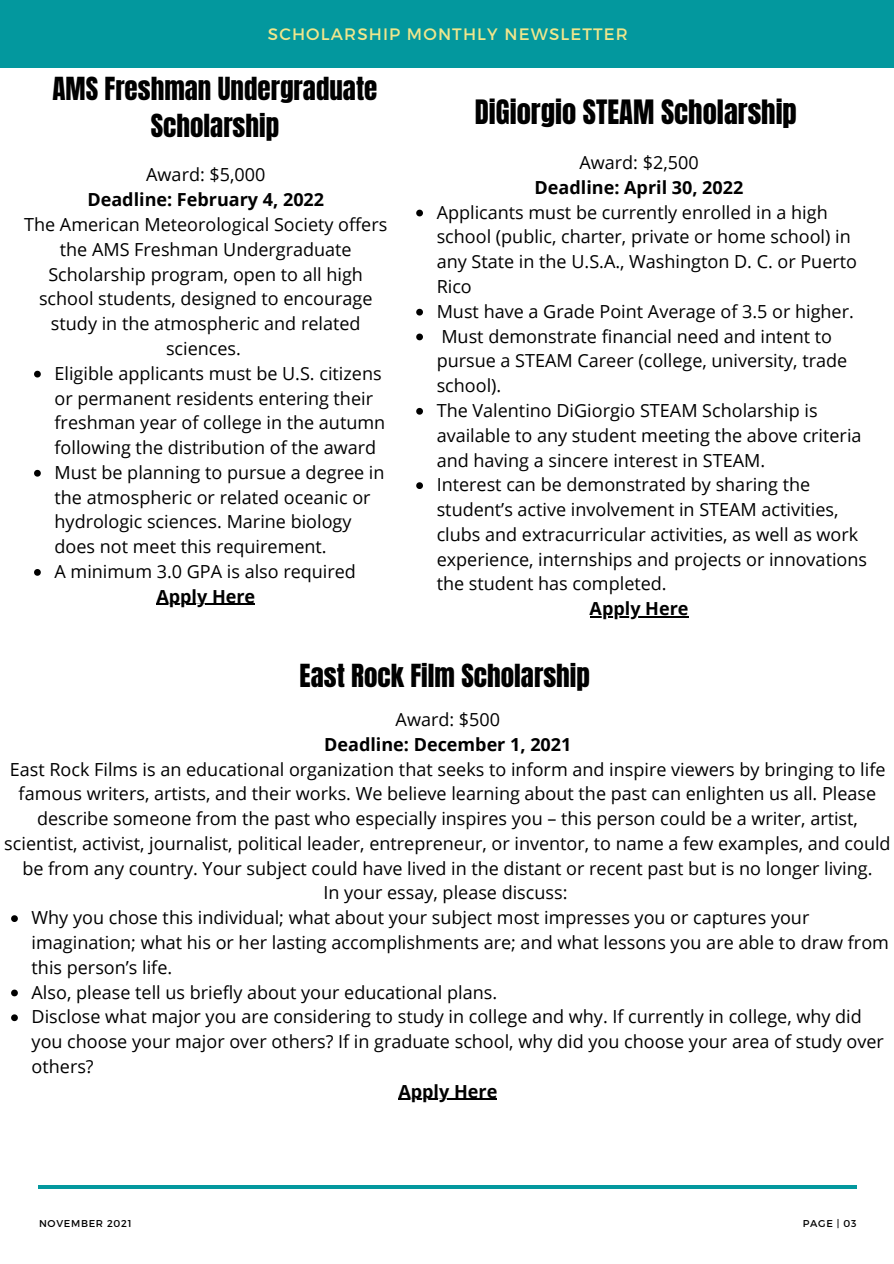
<style>
.page{position:relative;width:894px;height:1264px;background:#fff}
.page>*{position:absolute;margin:0;border:0;box-sizing:border-box;transform-origin:0 0}
.t1{font:28.5px "Anton";color:#000}
.t2{font:27px/37.2px "Anton";color:#000;text-align:center}
.t3{font:18px/24.8px "Open Sans";color:#000}
.t4{font:700 18px "Open Sans";color:#000}
.t5{font:16.5px "Montserrat";letter-spacing:.07em;color:#f0e68c}
.t6{font:9.9px "Montserrat";letter-spacing:.07em;color:#000}
</style>
<div class="page">
<div style="left:0;top:0;width:893px;height:68px;background:#03989e"></div>
<hr style="left:38px;top:1185px;width:818px;height:3px;background:#03989e">
<svg style="left:416px;top:210px;width:7px;height:6px"></svg>
<svg style="left:416px;top:309px;width:7px;height:6px"></svg>
<svg style="left:416px;top:333px;width:7px;height:7px"></svg>
<svg style="left:416px;top:408px;width:7px;height:6px"></svg>
<svg style="left:416px;top:482px;width:7px;height:7px"></svg>
<hr style="left:589px;top:616px;width:99px;height:1px;background:#000">
<svg style="left:34px;top:371px;width:7px;height:6px"></svg>
<svg style="left:34px;top:470px;width:7px;height:6px"></svg>
<svg style="left:34px;top:569px;width:7px;height:6px"></svg>
<hr style="left:156px;top:604px;width:99px;height:1px;background:#000">
<svg style="left:11px;top:915px;width:7px;height:7px"></svg>
<svg style="left:11px;top:989px;width:7px;height:7px"></svg>
<svg style="left:11px;top:1014px;width:7px;height:7px"></svg>
<hr style="left:398px;top:1098px;width:99px;height:1px;background:#000">
<p class="t5" style="left:268px;top:23px;width:361px">SCHOLARSHIP MONTHLY NEWSLETTER</p>
<p class="t2" style="left:52px;top:71px;width:326px">AMS Freshman Undergraduate<br>Scholarship</p>
<p class="t3" style="left:146px;top:162px;width:121px">Award: $5,000</p>
<p class="t4" style="left:87px;top:187px;width:238px">Deadline: February 4, 2022</p>
<p class="t3" style="left:24px;top:212px;width:364px;text-align:center">The American Meteorological Society offers the AMS Freshman Undergraduate Scholarship program, open to all high school students, designed to encourage study in the atmospheric and related sciences.</p>
<p class="t3" style="left:55px;top:360px;width:332px">Eligible applicants must be U.S. citizens or permanent residents entering their freshman year of college in the autumn following the distribution of the award</p>
<p class="t3" style="left:55px;top:459px;width:331px">Must be planning to pursue a degree in the atmospheric or related oceanic or hydrologic sciences. Marine biology does not meet this requirement.</p>
<p class="t3" style="left:55px;top:558px;width:303px">A minimum 3.0 GPA is also required</p>
<p class="t4" style="left:156px;top:583px;width:100px">Apply Here</p>
<p class="t1" style="left:474px;top:91px;width:323px">DiGiorgio STEAM Scholarship</p>
<p class="t3" style="left:579px;top:150px;width:121px">Award: $2,500</p>
<p class="t4" style="left:534px;top:175px;width:210px">Deadline: April 30, 2022</p>
<p class="t3" style="left:436px;top:199px;width:422px">Applicants must be currently enrolled in a high school (public, charter, private or home school) in any State in the U.S.A., Washington D. C. or Puerto Rico</p>
<p class="t3" style="left:436px;top:298px;width:418px">Must have a Grade Point Average of 3.5 or higher.</p>
<p class="t3" style="left:436px;top:323px;width:412px">Must demonstrate financial need and intent to pursue a STEAM Career (college, university, trade school).</p>
<p class="t3" style="left:436px;top:397px;width:426px">The Valentino DiGiorgio STEAM Scholarship is available to any student meeting the above criteria and having a sincere interest in STEAM.</p>
<p class="t3" style="left:436px;top:472px;width:432px">Interest can be demonstrated by sharing the student’s active involvement in STEAM activities, clubs and extracurricular activities, as well as work experience, internships and projects or innovations the student has completed.</p>
<p class="t4" style="left:589px;top:596px;width:100px">Apply Here</p>
<p class="t2" style="left:299px;top:657px;width:292px">East Rock Film Scholarship</p>
<p class="t3" style="left:395px;top:706px;width:106px">Award: $500</p>
<p class="t4" style="left:324px;top:731px;width:249px">Deadline: December 1, 2021</p>
<p class="t3" style="left:4px;top:756px;width:887px;text-align:center">East Rock Films is an educational organization that seeks to inform and inspire viewers by bringing to life famous writers, artists, and their works. We believe learning about the past can enlighten us all. Please describe someone from the past who especially inspires you – this person could be a writer, artist, scientist, activist, journalist, political leader, entrepreneur, or inventor, to name a few examples, and could be from any country. Your subject could have lived in the distant or recent past but is no longer living.</p>
<p class="t3" style="left:323px;top:880px;width:245px">In your essay, please discuss:</p>
<p class="t3" style="left:32px;top:904px;width:858px">Why you chose this individual; what about your subject most impresses you or captures your imagination; what his or her lasting accomplishments are; and what lessons you are able to draw from this person’s life.</p>
<p class="t3" style="left:32px;top:979px;width:467px">Also, please tell us briefly about your educational plans.</p>
<p class="t3" style="left:32px;top:1004px;width:853px">Disclose what major you are considering to study in college and why. If currently in college, why did you choose your major over others? If in graduate school, why did you choose your area of study over others?</p>
<p class="t4" style="left:398px;top:1078px;width:100px">Apply Here</p>
<p class="t6" style="left:39px;top:1216px;width:94px">NOVEMBER 2021</p>
<p class="t6" style="left:802px;top:1216px;width:55px">PAGE | 03</p>
</div>
